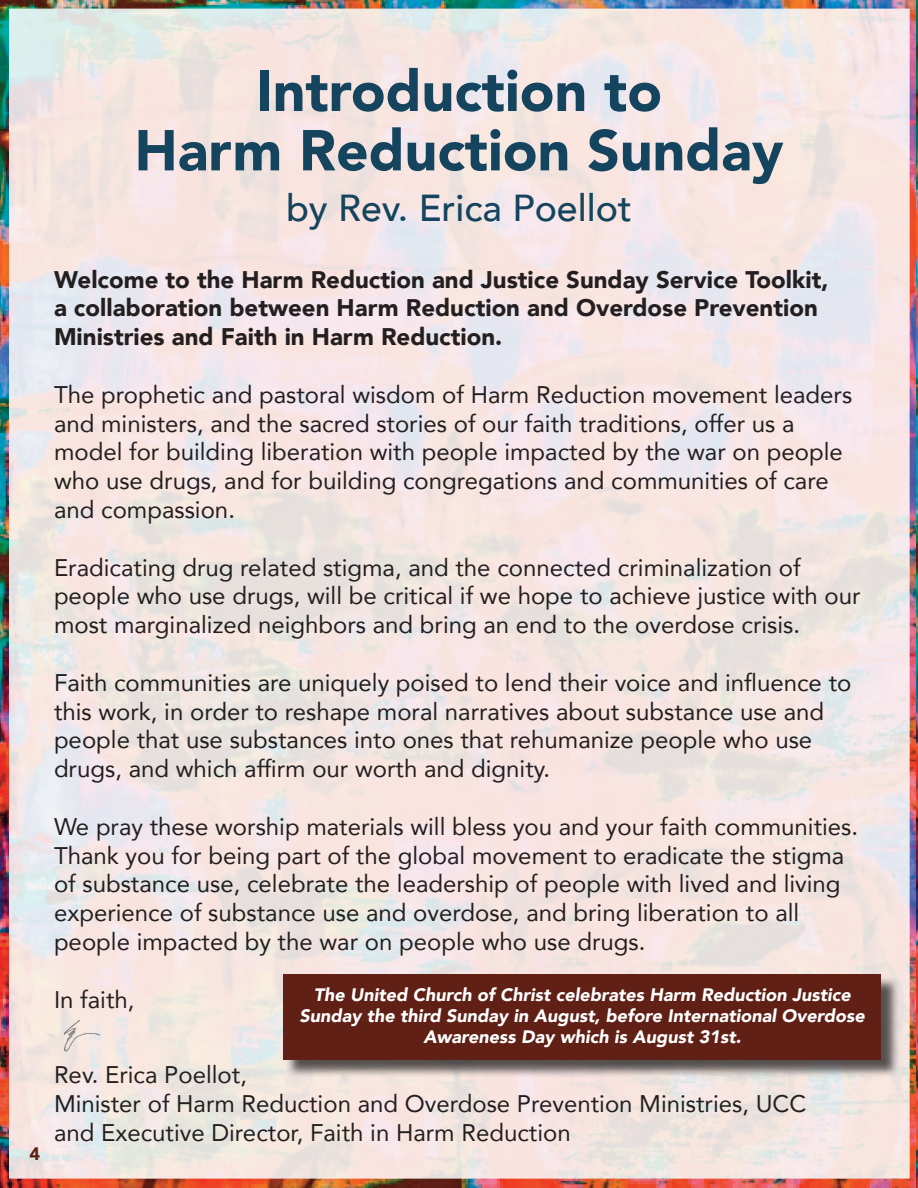
<style>
.page{position:relative;width:918px;height:1188px;background:#fff}
.page>*{position:absolute;margin:0;border:0;box-sizing:border-box;transform-origin:0 0}
.t1{font:900 57px "Avenir";color:#15445e}
.t2{font:500 37.5px "Avenir";color:#15445e}
.t3{font:24px/28.8px "Avenir";color:#231f20}
.t4{font:900 24px/28.8px "Avenir";color:#231f20}
.t5{font:italic 900 18px/21px "Avenir";color:#fff;text-align:center}
.t6{font:900 18px "Avenir";color:#602015}
</style>
<div class="page">
<img style="left:0;top:0;width:916px;height:1188px">
<img style="left:916px;top:0;width:2px;height:1188px">
<img style="left:36px;top:1004px;width:99px;height:61px">
<div style="left:286px;top:976px;width:614px;height:102px;background:#231f20;opacity:.75"></div>
<div style="left:283px;top:974px;width:598px;height:86px;background:#602015"></div>
<p class="t6" style="left:30px;top:1138px;width:12px">4</p>
<p class="t1" style="left:256px;top:42px;width:408px">Introduction to</p>
<p class="t1" style="left:134px;top:102px;width:651px">Harm Reduction Sunday</p>
<p class="t2" style="left:286px;top:176px;width:347px">by Rev. Erica Poellot</p>
<p class="t4" style="left:54px;top:264px;width:776px">Welcome to the Harm Reduction and Justice Sunday Service Toolkit, a collaboration between Harm Reduction and Overdose Prevention<br>Ministries and Faith in Harm Reduction.</p>
<p class="t3" style="left:54px;top:379px;width:800px">The prophetic and pastoral wisdom of Harm Reduction movement leaders and ministers, and the sacred stories of our faith traditions, offer us a model for building liberation with people impacted by the war on people who use drugs, and for building congregations and communities of care and compassion.</p>
<p class="t3" style="left:54px;top:552px;width:808px">Eradicating drug related stigma, and the connected criminalization of people who use drugs, will be critical if we hope to achieve justice with our most marginalized neighbors and bring an end to the overdose crisis.</p>
<p class="t3" style="left:54px;top:667px;width:799px">Faith communities are uniquely poised to lend their voice and influence to this work, in order to reshape moral narratives about substance use and people that use substances into ones that rehumanize people who use drugs, and which affirm our worth and dignity.</p>
<p class="t3" style="left:54px;top:811px;width:806px">We pray these worship materials will bless you and your faith communities.<br>Thank you for being part of the global movement to eradicate the stigma of substance use, celebrate the leadership of people with lived and living experience of substance use and overdose, and bring liberation to all people impacted by the war on people who use drugs.</p>
<p class="t3" style="left:54px;top:984px;width:82px">In faith,</p>
<p class="t5" style="left:300px;top:984px;width:567px">The United Church of Christ celebrates Harm Reduction Justice<br>Sunday the third Sunday in August, before International Overdose<br>Awareness Day which is August 31st.</p>
<p class="t3" style="left:54px;top:1060px;width:195px">Rev. Erica Poellot,</p>
<p class="t3" style="left:54px;top:1088px;width:754px">Minister of Harm Reduction and Overdose Prevention Ministries, UCC and Executive Director, Faith in Harm Reduction</p>
</div>
